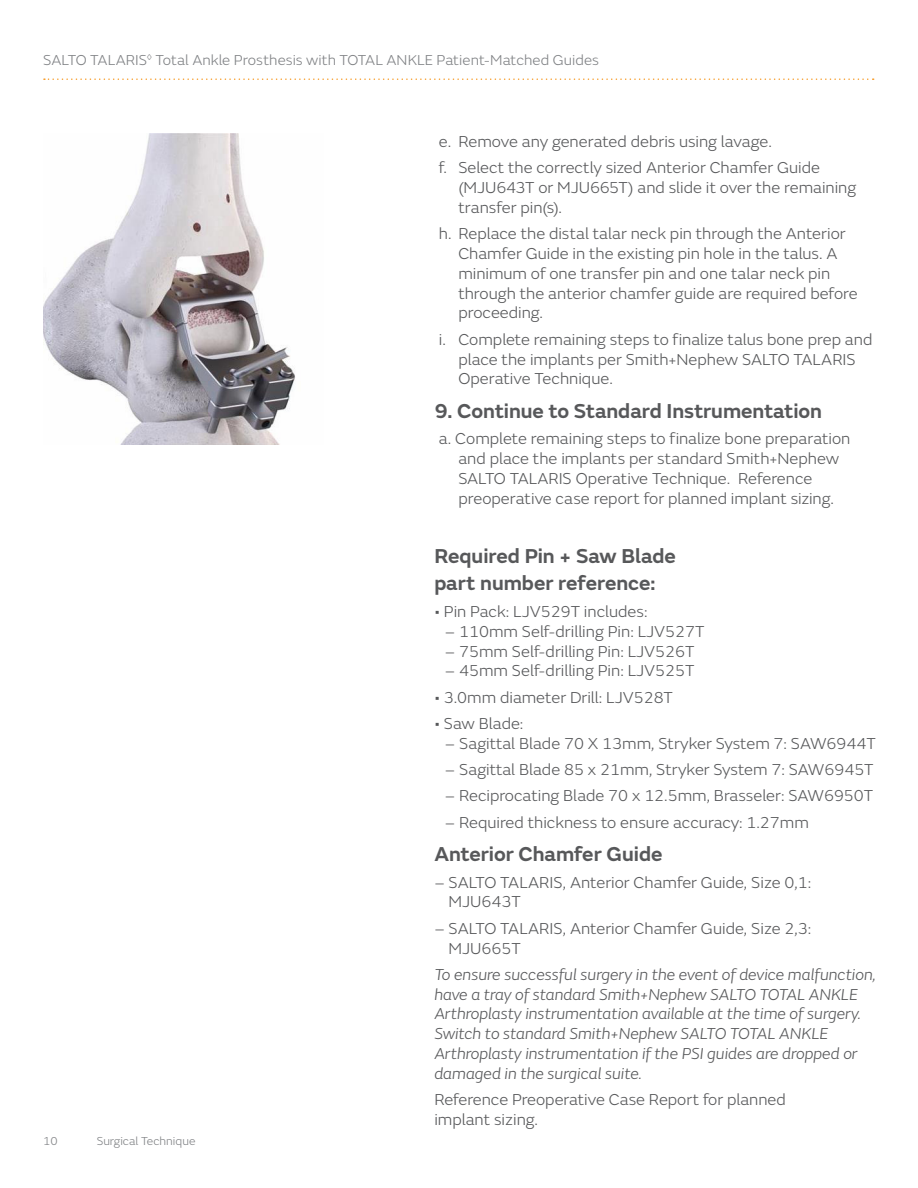
<style>
.page{position:relative;width:918px;height:1188px;background:#fff}
.page>*{position:absolute;margin:0;border:0;box-sizing:border-box;transform-origin:0 0}
.Steps_-_Gray_Paragraph_Subhead_-_14_18{font:600 21px/27px "SN Emeric";color:#57585a}
.Note_w_key_line{font:300 16.5px/19.8px "SN Emeric";color:#57585a}
.Sub-Bullet_Body_Text_11_13_2_copy{font:300 16.5px/19.8px "SN Emeric";color:#57585a}
.Sub-Bullet_Body_Text_11_13_2_copy-2{font:italic 300 16.5px/19.8px "SN Emeric";color:#57585a}
.t1{font:300 15px "SN Emeric";color:#808285}
.t2{font:300 12px "SN Emeric";color:#808285}
</style>
<div class="page">
<svg style="left:44px;top:78px;width:830px;height:2px"></svg>
<img style="left:43px;top:134px;width:252px;height:311px">
<p class="t1" style="left:43px;top:51px;width:557px">SALTO TALARIS<sup>◊</sup> Total Ankle Prosthesis with TOTAL ANKLE Patient-Matched Guides</p>
<p class="Note_w_key_line" style="left:439px;top:132px;width:335px">e. Remove any generated debris using lavage.</p>
<p class="Note_w_key_line" style="left:458px;top:158px;width:399px;text-indent:-20px">f. Select the correctly sized Anterior Chamfer Guide (MJU643T or MJU665T) and slide it over the remaining transfer pin(s).</p>
<p class="Note_w_key_line" style="left:458px;top:224px;width:401px;text-indent:-20px">h. Replace the distal talar neck pin through the Anterior Chamfer Guide in the existing pin hole in the talus. A minimum of one transfer pin and one talar neck pin through the anterior chamfer guide are required before proceeding.</p>
<p class="Note_w_key_line" style="left:458px;top:329px;width:416px;text-indent:-20px">i. Complete remaining steps to finalize talus bone prep and place the implants per Smith+Nephew SALTO TALARIS<br>Operative Technique.</p>
<p class="Steps_-_Gray_Paragraph_Subhead_-_14_18" style="left:434px;top:397px;width:389px">9. Continue to Standard Instrumentation</p>
<p class="Note_w_key_line" style="left:458px;top:429px;width:394px;text-indent:-20px">a. Complete remaining steps to finalize bone preparation and place the implants per standard Smith+Nephew SALTO TALARIS Operative Technique. Reference preoperative case report for planned implant sizing.</p>
<p class="t2" style="left:43px;top:1134px;width:16px">10</p>
<p class="t2" style="left:97px;top:1134px;width:100px">Surgical Technique</p>
<p class="Steps_-_Gray_Paragraph_Subhead_-_14_18" style="left:434px;top:543px;width:243px">Required Pin + Saw Blade part number reference:</p>
<p class="Sub-Bullet_Body_Text_11_13_2_copy" style="left:434px;top:602px;width:215px">• Pin Pack: LJV529T includes:</p>
<p class="Sub-Bullet_Body_Text_11_13_2_copy" style="left:445px;top:621px;width:261px">– 110mm Self-drilling Pin: LJV527T</p>
<p class="Sub-Bullet_Body_Text_11_13_2_copy" style="left:445px;top:641px;width:251px">– 75mm Self-drilling Pin: LJV526T</p>
<p class="Sub-Bullet_Body_Text_11_13_2_copy" style="left:445px;top:661px;width:251px">– 45mm Self-drilling Pin: LJV525T</p>
<p class="Sub-Bullet_Body_Text_11_13_2_copy" style="left:434px;top:687px;width:240px">• 3.0mm diameter Drill: LJV528T</p>
<p class="Sub-Bullet_Body_Text_11_13_2_copy" style="left:434px;top:713px;width:91px">• Saw Blade:</p>
<p class="Sub-Bullet_Body_Text_11_13_2_copy" style="left:445px;top:733px;width:433px">– Sagittal Blade 70 X 13mm, Stryker System 7: SAW6944T</p>
<p class="Sub-Bullet_Body_Text_11_13_2_copy" style="left:445px;top:760px;width:430px">– Sagittal Blade 85 x 21mm, Stryker System 7: SAW6945T</p>
<p class="Sub-Bullet_Body_Text_11_13_2_copy" style="left:445px;top:786px;width:430px">– Reciprocating Blade 70 x 12.5mm, Brasseler: SAW6950T</p>
<p class="Sub-Bullet_Body_Text_11_13_2_copy" style="left:445px;top:812px;width:366px">– Required thickness to ensure accuracy: 1.27mm</p>
<p class="Steps_-_Gray_Paragraph_Subhead_-_14_18" style="left:434px;top:841px;width:230px">Anterior Chamfer Guide</p>
<p class="Sub-Bullet_Body_Text_11_13_2_copy" style="left:449px;top:872px;width:364px;text-indent:-14px">– SALTO TALARIS, Anterior Chamfer Guide, Size 0,1:<br>MJU643T</p>
<p class="Sub-Bullet_Body_Text_11_13_2_copy" style="left:449px;top:918px;width:364px;text-indent:-14px">– SALTO TALARIS, Anterior Chamfer Guide, Size 2,3:<br>MJU665T</p>
<p class="Sub-Bullet_Body_Text_11_13_2_copy-2" style="left:434px;top:964px;width:443px">To ensure successful surgery in the event of device malfunction, have a tray of standard Smith+Nephew SALTO TOTAL ANKLE Arthroplasty instrumentation available at the time of surgery.<br>Switch to standard Smith+Nephew SALTO TOTAL ANKLE Arthroplasty instrumentation if the PSI guides are dropped or damaged in the surgical suite.</p>
<p class="Sub-Bullet_Body_Text_11_13_2_copy" style="left:434px;top:1090px;width:353px">Reference Preoperative Case Report for planned implant sizing.</p>
</div>
